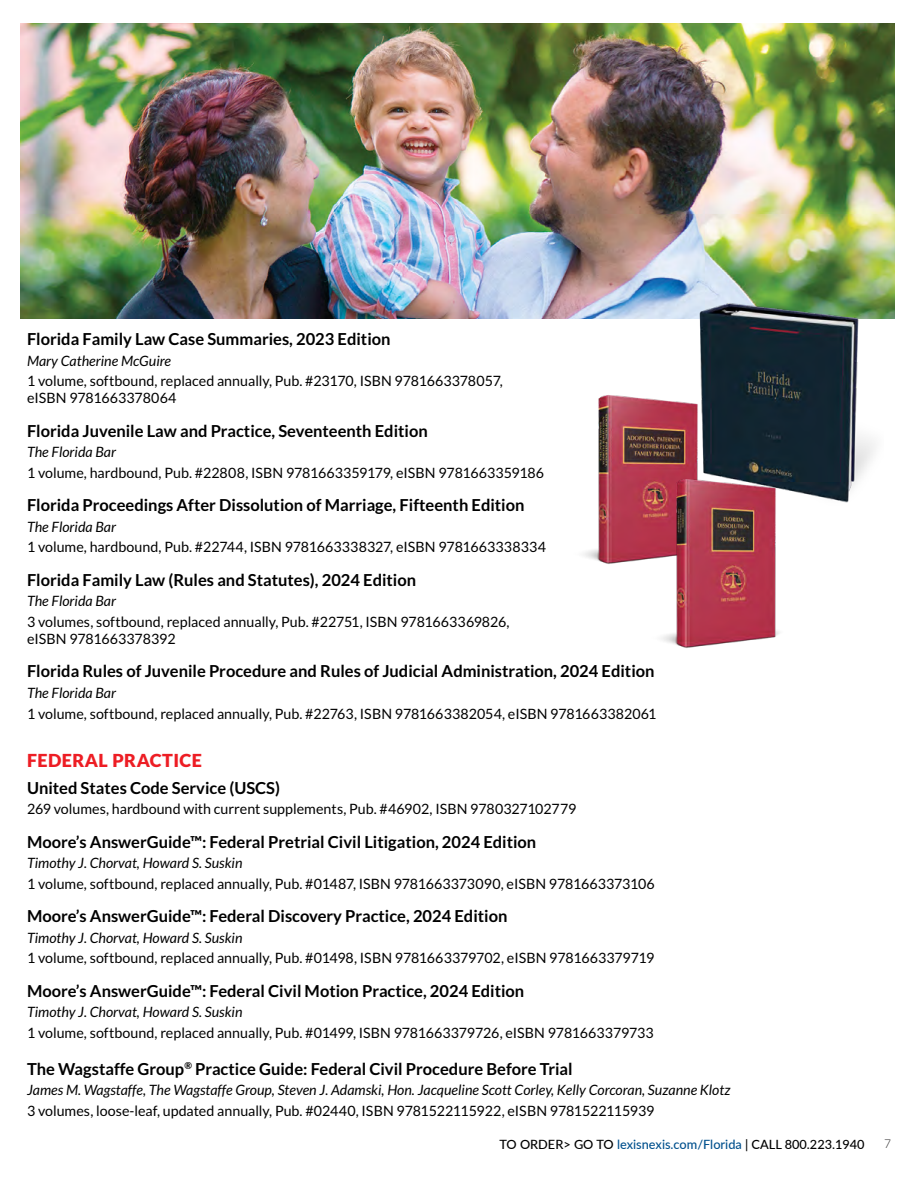
<style>
.page{position:relative;width:918px;height:1188px;background:#fff}
.page>*{position:absolute;margin:0;border:0;box-sizing:border-box;transform-origin:0 0}
.sub_section{font:900 18px "Lato";letter-spacing:.025em;color:#ed1d24}
.Elite_book_title{font:700 16.5px "Lato";color:#000}
.isbn{font:14.25px/17.1px "Lato";color:#000}
.author{font:italic 14.25px "Lato";color:#000}
.t1{font:500 12.75px "Lato";color:#000}
.t2{font:300 12px "Lato";color:#292829}
.s1{color:#00508d}
</style>
<div class="page">
<img style="left:20px;top:24px;width:875px;height:295px">
<img style="left:678px;top:291px;width:205px;height:212px">
<img style="left:583px;top:389px;width:128px;height:175px">
<img style="left:648px;top:473px;width:140px;height:175px">
<p class="Elite_book_title" style="left:27px;top:330px;width:365px">Florida Family Law Case Summaries, 2023 Edition</p>
<p class="author" style="left:27px;top:353px;width:146px">Mary Catherine McGuire</p>
<p class="isbn" style="left:27px;top:373px;width:477px">1 volume, softbound, replaced annually, Pub. #23170, ISBN 9781663378057, eISBN 9781663378064</p>
<p class="Elite_book_title" style="left:27px;top:421px;width:402px">Florida Juvenile Law and Practice, Seventeenth Edition</p>
<p class="author" style="left:27px;top:444px;width:91px">The Florida Bar</p>
<p class="isbn" style="left:27px;top:464px;width:519px">1 volume, hardbound, Pub. #22808, ISBN 9781663359179, eISBN 9781663359186</p>
<p class="Elite_book_title" style="left:27px;top:496px;width:499px">Florida Proceedings After Dissolution of Marriage, Fifteenth Edition</p>
<p class="author" style="left:27px;top:519px;width:91px">The Florida Bar</p>
<p class="isbn" style="left:27px;top:539px;width:521px">1 volume, hardbound, Pub. #22744, ISBN 9781663338327, eISBN 9781663338334</p>
<p class="Elite_book_title" style="left:27px;top:570px;width:391px">Florida Family Law (Rules and Statutes), 2024 Edition</p>
<p class="author" style="left:27px;top:593px;width:91px">The Florida Bar</p>
<p class="isbn" style="left:27px;top:613px;width:484px">3 volumes, softbound, replaced annually, Pub. #22751, ISBN 9781663369826, eISBN 9781663378392</p>
<p class="Elite_book_title" style="left:27px;top:662px;width:629px">Florida Rules of Juvenile Procedure and Rules of Judicial Administration, 2024 Edition</p>
<p class="author" style="left:27px;top:685px;width:91px">The Florida Bar</p>
<p class="isbn" style="left:27px;top:705px;width:631px">1 volume, softbound, replaced annually, Pub. #22763, ISBN 9781663382054, eISBN 9781663382061</p>
<p class="sub_section" style="left:27px;top:750px;width:177px">FEDERAL PRACTICE</p>
<p class="Elite_book_title" style="left:27px;top:778px;width:255px">United States Code Service (USCS)</p>
<p class="isbn" style="left:27px;top:801px;width:551px">269 volumes, hardbound with current supplements, Pub. #46902, ISBN 9780327102779</p>
<p class="Elite_book_title" style="left:27px;top:832px;width:511px">Moore’s AnswerGuide™: Federal Pretrial Civil Litigation, 2024 Edition</p>
<p class="author" style="left:27px;top:855px;width:217px">Timothy J. Chorvat, Howard S. Suskin</p>
<p class="isbn" style="left:27px;top:875px;width:629px">1 volume, softbound, replaced annually, Pub. #01487, ISBN 9781663373090, eISBN 9781663373106</p>
<p class="Elite_book_title" style="left:27px;top:907px;width:482px">Moore’s AnswerGuide™: Federal Discovery Practice, 2024 Edition</p>
<p class="author" style="left:27px;top:930px;width:217px">Timothy J. Chorvat, Howard S. Suskin</p>
<p class="isbn" style="left:27px;top:950px;width:629px">1 volume, softbound, replaced annually, Pub. #01498, ISBN 9781663379702, eISBN 9781663379719</p>
<p class="Elite_book_title" style="left:27px;top:981px;width:499px">Moore’s AnswerGuide™: Federal Civil Motion Practice, 2024 Edition</p>
<p class="author" style="left:27px;top:1004px;width:217px">Timothy J. Chorvat, Howard S. Suskin</p>
<p class="isbn" style="left:27px;top:1024px;width:628px">1 volume, softbound, replaced annually, Pub. #01499, ISBN 9781663379726, eISBN 9781663379733</p>
<p class="Elite_book_title" style="left:27px;top:1059px;width:547px">The Wagstaffe Group<sup>®</sup> Practice Guide: Federal Civil Procedure Before Trial</p>
<p class="author" style="left:27px;top:1082px;width:705px">James M. Wagstaffe, The Wagstaffe Group, Steven J. Adamski, Hon. Jacqueline Scott Corley, Kelly Corcoran, Suzanne Klotz</p>
<p class="isbn" style="left:27px;top:1102px;width:629px">3 volumes, loose-leaf, updated annually, Pub. #02440, ISBN 9781522115922, eISBN 9781522115939</p>
<p class="t1" style="left:499px;top:1135px;width:367px">TO ORDER&gt; GO TO <span class="s1">lexisnexis.com/Florida</span> | CALL 800.223.1940</p>
<p class="t2" style="left:884px;top:1137px;width:8px">7</p>
</div>
